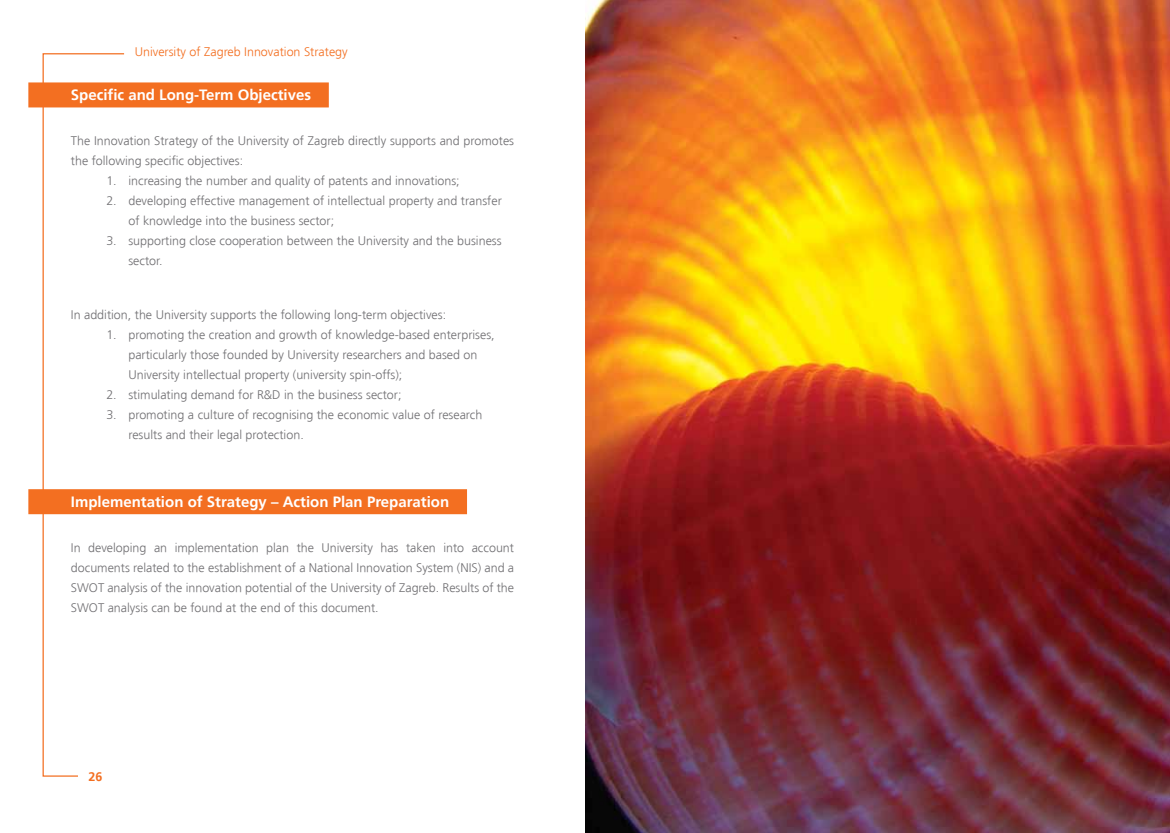
<style>
.page{position:relative;width:1170px;height:833px;background:#fff}
.page>*{position:absolute;margin:0;border:0;box-sizing:border-box;transform-origin:0 0}
.t1{font:700 15px "Frutiger";color:#fff}
.t2{font:300 12.5px/20px "Frutiger";color:#717073}
.t3{font:300 12.5px "Frutiger";color:#f36f21}
.t4{font:700 12.5px "Frutiger";color:#f36f21}
</style>
<div class="page">
<svg style="left:42px;top:53px;width:83px;height:724px"></svg>
<img style="left:585px;top:0;width:584px;height:833px">
<div style="left:28px;top:82px;width:301px;height:25px;background:#f36f21"></div>
<div style="left:28px;top:489px;width:439px;height:25px;background:#f36f21"></div>
<p class="t3" style="left:135px;top:44px;width:214px">University of Zagreb Innovation Strategy</p>
<p class="t1" style="left:71px;top:86px;width:242px">Specific and Long-Term Objectives</p>
<p class="t2" style="left:71px;top:131px;width:444px">The Innovation Strategy of the University of Zagreb directly supports and promotes the following specific objectives:</p>
<p class="t2" style="left:106px;top:171px;width:355px">1. increasing the number and quality of patents and innovations;</p>
<p class="t2" style="left:128px;top:191px;width:375px;text-indent:-22px">2. developing effective management of intellectual property and transfer of knowledge into the business sector;</p>
<p class="t2" style="left:128px;top:231px;width:374px;text-indent:-22px">3. supporting close cooperation between the University and the business sector.</p>
<p class="t2" style="left:71px;top:305px;width:377px">In addition, the University supports the following long-term objectives:</p>
<p class="t2" style="left:128px;top:325px;width:368px;text-indent:-22px">1. promoting the creation and growth of knowledge-based enterprises, particularly those founded by University researchers and based on<br>University intellectual property (university spin-offs);</p>
<p class="t2" style="left:106px;top:385px;width:297px">2. stimulating demand for R&amp;D in the business sector;</p>
<p class="t2" style="left:128px;top:405px;width:355px;text-indent:-22px">3. promoting a culture of recognising the economic value of research results and their legal protection.</p>
<p class="t1" style="left:71px;top:493px;width:380px">Implementation of Strategy Action Plan Preparation</p>
<p class="t2" style="left:71px;top:537px;width:444px;text-align:justify">In developing an implementation plan the University has taken into account documents related to the establishment of a National Innovation System (NIS) and a SWOT analysis of the innovation potential of the University of Zagreb. Results of the SWOT analysis can be found at the end of this document.</p>
<p class="t4" style="left:89px;top:769px;width:15px">26</p>
</div>
